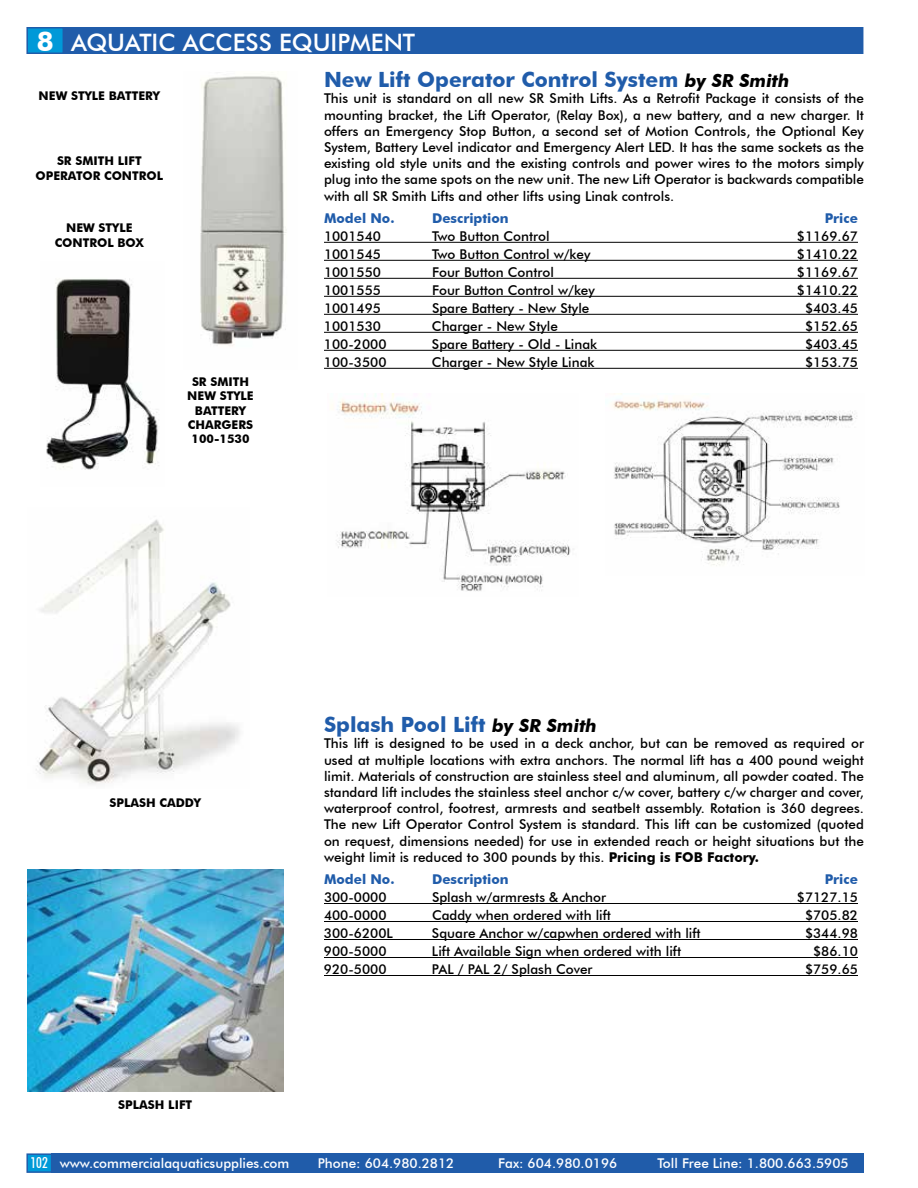
<style>
.page{position:relative;width:918px;height:1188px;background:#fff}
.page>*{position:absolute;margin:0;border:0;box-sizing:border-box;transform-origin:0 0}
.t1{font:700 27px "Futura BT";color:#fff}
.t2{font:500 24px "Futura BT";color:#fff}
.t3{font:700 21px "Futura BT";color:#205caa}
.t4{font:500 condensed 15px "Futura BT";color:#fff}
.t5{font:500 13.5px/16.2px "Futura BT";color:#000;text-align:justify}
.t6{font:500 13.5px "Futura BT";color:#fff}
.t7{font:700 13.5px "Futura BT";color:#205caa}
.t8{font:700 12px/14.4px "Futura BT";color:#000}
.s1{font-style:italic;font-size:18px;color:#000}
.s2{font-weight:700}
</style>
<div class="page">
<div style="left:51px;top:1153px;width:812px;height:20px;background:#205caa"></div>
<div style="left:27px;top:28px;width:37px;height:25px;background:#0099d8"></div>
<div style="left:26px;top:27px;width:38px;height:27px;border:2px solid #205caa"></div>
<div style="left:26px;top:1153px;width:26px;height:20px;background:#0099d8;border:2px solid #205caa"></div>
<div style="left:63px;top:27px;width:800px;height:27px;background:#205caa"></div>
<img style="left:612px;top:393px;width:245px;height:173px">
<img style="left:200px;top:76px;width:87px;height:270px">
<img style="left:27px;top:870px;width:257px;height:222px">
<img style="left:36px;top:519px;width:204px;height:265px">
<img style="left:336px;top:393px;width:238px;height:198px">
<img style="left:46px;top:278px;width:113px;height:192px">
<hr style="left:324px;top:242px;width:534px;height:1px;background:#000">
<hr style="left:324px;top:260px;width:534px;height:1px;background:#000">
<hr style="left:324px;top:278px;width:534px;height:1px;background:#000">
<hr style="left:324px;top:296px;width:534px;height:1px;background:#000">
<hr style="left:324px;top:314px;width:534px;height:1px;background:#000">
<hr style="left:324px;top:332px;width:534px;height:1px;background:#000">
<hr style="left:324px;top:350px;width:534px;height:1px;background:#000">
<hr style="left:324px;top:368px;width:534px;height:1px;background:#000">
<hr style="left:324px;top:903px;width:534px;height:1px;background:#000">
<hr style="left:324px;top:921px;width:534px;height:1px;background:#000">
<hr style="left:324px;top:939px;width:534px;height:1px;background:#000">
<hr style="left:324px;top:957px;width:534px;height:1px;background:#000">
<hr style="left:324px;top:975px;width:534px;height:1px;background:#000">
<h1 class="t1" style="left:37px;top:25px;width:18px">8</h1>
<h2 class="t2" style="left:71px;top:28px;width:346px">AQUATIC ACCESS EQUIPMENT</h2>
<p class="t8" style="left:39px;top:89px;width:11px">New</p>
<p class="t8" style="left:71px;top:89px;width:90px">Style Batte ry</p>
<p class="t8" style="left:35px;top:154px;width:120px;text-align:center">SR Smith Lift<br>Ope rator Control</p>
<p class="t8" style="left:55px;top:221px;width:91px;text-indent:44px">Style<br>Co ntrol Box</p>
<p class="t8" style="left:66px;top:221px;width:11px">New</p>
<p class="t8" style="left:187px;top:374px;width:55px;text-indent:5px">SR Smith<br>New</p>
<p class="t8" style="left:220px;top:389px;width:28px">style</p>
<p class="t8" style="left:195px;top:403px;width:53px">batte ry</p>
<p class="t8" style="left:188px;top:417px;width:65px">charge rs</p>
<p class="t8" style="left:192px;top:432px;width:59px">100-1530</p>
<h3 class="t3" style="left:324px;top:67px;width:467px">New Lift Operator Control System <span class="s1">by SR Smith</span></h3>
<p class="t5" style="left:324px;top:90px;width:541px">This unit is standard on all new SR Smith Lifts. As a Retrofit Package it consists of the mounting bracket, the Lift Operator, (Relay Box), a new battery, and a new charger. It offers an Emergency Stop Button, a second set of Motion Controls, the Optional Key System, Battery Level indicator and Emergency Alert LED. It has the same sockets as the existing old style units and the existing controls and power wires to the motors simply plug into the same spots on the new unit. The new Lift Operator is backwards compatible with all SR Smith Lifts and other lifts using Linak controls.</p>
<p class="t7" style="left:324px;top:210px;width:72px">Model No.</p>
<p class="t7" style="left:432px;top:210px;width:78px">Description</p>
<p class="t7" style="left:825px;top:210px;width:35px">Price</p>
<p class="t5" style="left:324px;top:228px;width:59px">1001540</p>
<p class="t5" style="left:432px;top:228px;width:119px">Two Button Control</p>
<p class="t5" style="left:797px;top:228px;width:63px">$1169.67</p>
<p class="t5" style="left:324px;top:246px;width:59px">1001545</p>
<p class="t5" style="left:432px;top:246px;width:160px">Two Button Control w/key</p>
<p class="t5" style="left:797px;top:246px;width:63px">$1410.22</p>
<p class="t5" style="left:324px;top:264px;width:59px">1001550</p>
<p class="t5" style="left:432px;top:264px;width:123px">Four Button Control</p>
<p class="t5" style="left:797px;top:264px;width:63px">$1169.67</p>
<p class="t5" style="left:324px;top:282px;width:59px">1001555</p>
<p class="t5" style="left:432px;top:282px;width:164px">Four Button Control w/key</p>
<p class="t5" style="left:797px;top:282px;width:63px">$1410.22</p>
<p class="t5" style="left:324px;top:300px;width:59px">1001495</p>
<p class="t5" style="left:432px;top:300px;width:159px">Spare Battery - New Style</p>
<p class="t5" style="left:805px;top:300px;width:55px">$403.45</p>
<p class="t5" style="left:324px;top:318px;width:59px">1001530</p>
<p class="t5" style="left:432px;top:318px;width:127px">Charger - New Style</p>
<p class="t5" style="left:805px;top:318px;width:55px">$152.65</p>
<p class="t5" style="left:324px;top:336px;width:64px">100-2000</p>
<p class="t5" style="left:432px;top:336px;width:167px">Spare Battery - Old - Linak</p>
<p class="t5" style="left:805px;top:336px;width:55px">$403.45</p>
<p class="t5" style="left:324px;top:354px;width:64px">100-3500</p>
<p class="t5" style="left:432px;top:354px;width:164px">Charger - New Style Linak</p>
<p class="t5" style="left:805px;top:354px;width:55px">$153.75</p>
<p class="t8" style="left:109px;top:795px;width:93px">Splash Caddy</p>
<p class="t8" style="left:118px;top:1098px;width:68px">Splash Lift</p>
<h3 class="t3" style="left:324px;top:712px;width:274px">Splash Pool Lift <span class="s1">by SR Smith</span></h3>
<p class="t5" style="left:324px;top:735px;width:541px">This lift is designed to be used in a deck anchor, but can be removed as required or used at multiple locations with extra anchors. The normal lift has a 400 pound weight limit. Materials of construction are stainless steel and aluminum, all powder coated. The standard lift includes the stainless steel anchor c/w cover, battery c/w charger and cover, waterproof control, footrest, armrests and seatbelt assembly. Rotation is 360 degrees.<br>The new Lift Operator Control System is standard. This lift can be customized (quoted on request, dimensions needed) for use in extended reach or height situations but the weight limit is reduced to 300 pounds by this. <span class="s2">Pricing is FOB Factory.</span></p>
<p class="t7" style="left:324px;top:871px;width:72px">Model No.</p>
<p class="t7" style="left:432px;top:871px;width:78px">Description</p>
<p class="t7" style="left:825px;top:871px;width:35px">Price</p>
<p class="t5" style="left:324px;top:889px;width:64px">300-0000</p>
<p class="t5" style="left:432px;top:889px;width:176px">Splash w/armrests &amp; Anchor</p>
<p class="t5" style="left:797px;top:889px;width:63px">$7127.15</p>
<p class="t5" style="left:324px;top:907px;width:64px">400-0000</p>
<p class="t5" style="left:432px;top:907px;width:181px">Caddy when ordered with lift</p>
<p class="t5" style="left:805px;top:907px;width:55px">$705.82</p>
<p class="t5" style="left:324px;top:925px;width:70px">300-6200L</p>
<p class="t5" style="left:432px;top:925px;width:270px">Square Anchor w/capwhen ordered with lift</p>
<p class="t5" style="left:805px;top:925px;width:55px">$344.98</p>
<p class="t5" style="left:324px;top:943px;width:64px">900-5000</p>
<p class="t5" style="left:432px;top:943px;width:251px">Lift Available Sign when ordered with lift</p>
<p class="t5" style="left:813px;top:943px;width:46px">$86.10</p>
<p class="t5" style="left:324px;top:961px;width:64px">920-5000</p>
<p class="t5" style="left:432px;top:961px;width:162px">PAL / PAL 2/ Splash Cover</p>
<p class="t5" style="left:805px;top:961px;width:55px">$759.65</p>
<p class="t4" style="left:30px;top:1154px;width:19px">102</p>
<p class="t6" style="left:60px;top:1155px;width:231px">www.commercialaquaticsupplies.com</p>
<p class="t6" style="left:318px;top:1155px;width:138px">Phone: 604.980.2812</p>
<p class="t6" style="left:498px;top:1155px;width:121px">Fax: 604.980.0196</p>
<p class="t6" style="left:657px;top:1155px;width:193px">Toll Free Line: 1.800.663.5905</p>
</div>
